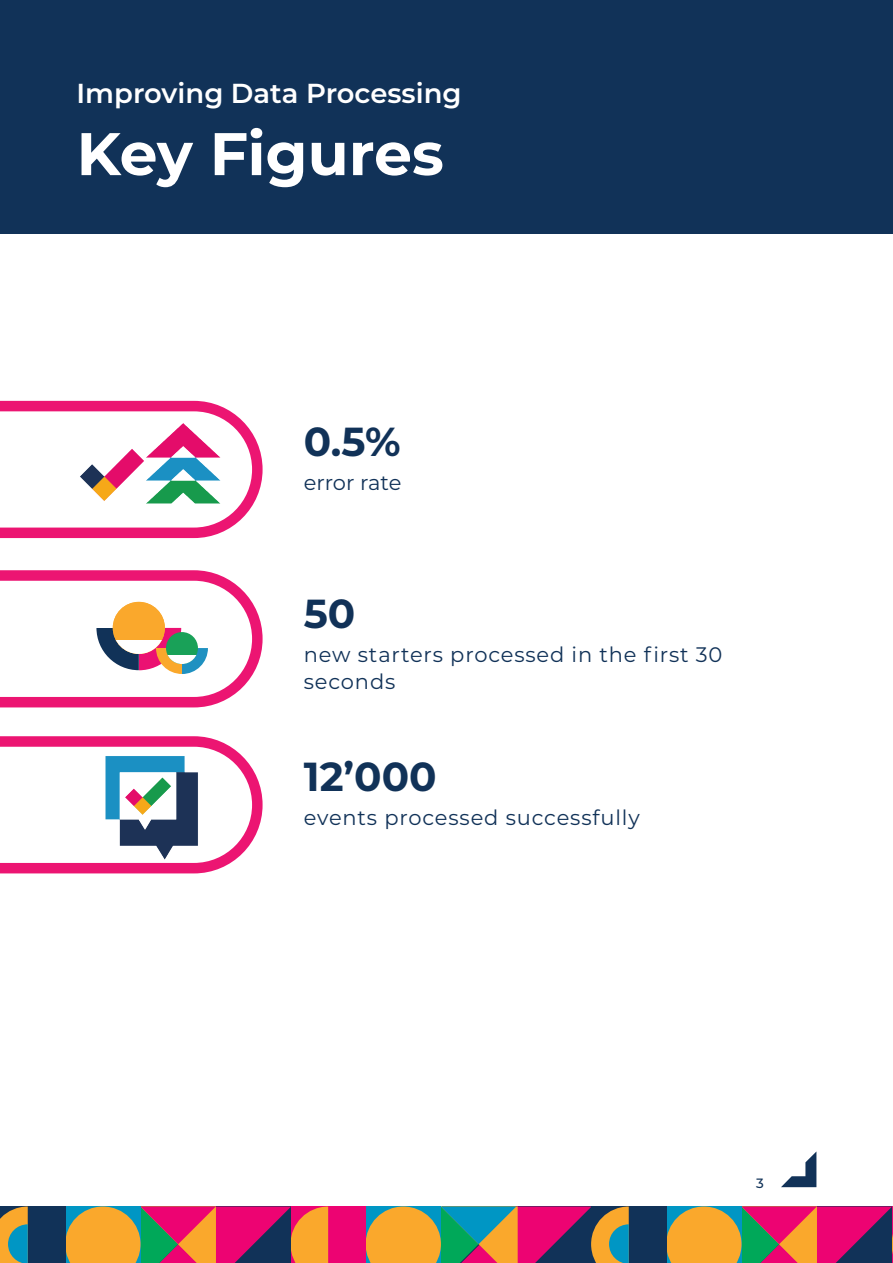
<style>
.page{position:relative;width:893px;height:1263px;background:#fff}
.page>*{position:absolute;margin:0;border:0;box-sizing:border-box;transform-origin:0 0}
.t1{font:700 60px "Montserrat";letter-spacing:-.005em;color:#fff}
.Figures{font:700 40.5px "Montserrat";color:#113258}
.t2{font:600 27.45px "Montserrat";color:#fff}
.t3{font:21px/27px "Montserrat";letter-spacing:.04em;color:#113258}
.t4{font:21px "Montserrat";letter-spacing:-.01em;color:#113258}
.t5{font:500 13.5px "Montserrat";color:#113258}
</style>
<div class="page">
<svg style="left:781px;top:1152px;width:35px;height:35px"></svg>
<div style="left:290px;top:1206px;width:76px;height:57px;background:#ed0372"></div>
<svg style="left:65px;top:1206px;width:263px;height:57px"></svg>
<div style="left:0;top:1206px;width:65px;height:57px;background:#113258"></div>
<svg style="left:0;top:1206px;width:28px;height:57px"></svg>
<div style="left:0;top:0;width:893px;height:234px;background:#113258"></div>
<svg style="left:0;top:401px;width:263px;height:137px"></svg>
<svg style="left:0;top:570px;width:263px;height:137px"></svg>
<svg style="left:0;top:736px;width:263px;height:137px"></svg>
<svg style="left:666px;top:1206px;width:227px;height:57px"></svg>
<div style="left:591px;top:1206px;width:75px;height:57px;background:#113258"></div>
<svg style="left:366px;top:1206px;width:263px;height:57px"></svg>
<svg style="left:96px;top:628px;width:43px;height:42px"></svg>
<div style="left:139px;top:628px;width:42px;height:42px;background:#eb1172"></div>
<div style="left:113px;top:602px;width:52px;height:52px;background:#faa82c;border-radius:50%"></div>
<svg style="left:113px;top:640px;width:49px;height:14px"></svg>
<svg style="left:156px;top:648px;width:26px;height:26px"></svg>
<svg style="left:182px;top:648px;width:26px;height:26px"></svg>
<div style="left:166px;top:632px;width:32px;height:32px;background:#19a158;border-radius:50%"></div>
<svg style="left:166px;top:655px;width:32px;height:9px"></svg>
<img style="left:62px;top:400px;width:177px;height:139px">
<img style="left:73px;top:736px;width:159px;height:138px">
<p class="t2" style="left:77px;top:74px;width:387px">Improving Data Processing</p>
<p class="t1" style="left:77px;top:111px;width:369px">Key Figures</p>
<p class="Figures" style="left:304px;top:412px;width:98px">0.5%</p>
<p class="t4" style="left:304px;top:468px;width:99px">error rate</p>
<p class="Figures" style="left:304px;top:584px;width:53px">50</p>
<p class="t3" style="left:304px;top:640px;width:420px">new starters processed in the first 30 seconds</p>
<p class="Figures" style="left:304px;top:748px;width:134px">12’000</p>
<p class="t3" style="left:304px;top:803px;width:337px">events processed successfully</p>
<p class="t5" style="left:756px;top:1173px;width:9px">3</p>
</div>
